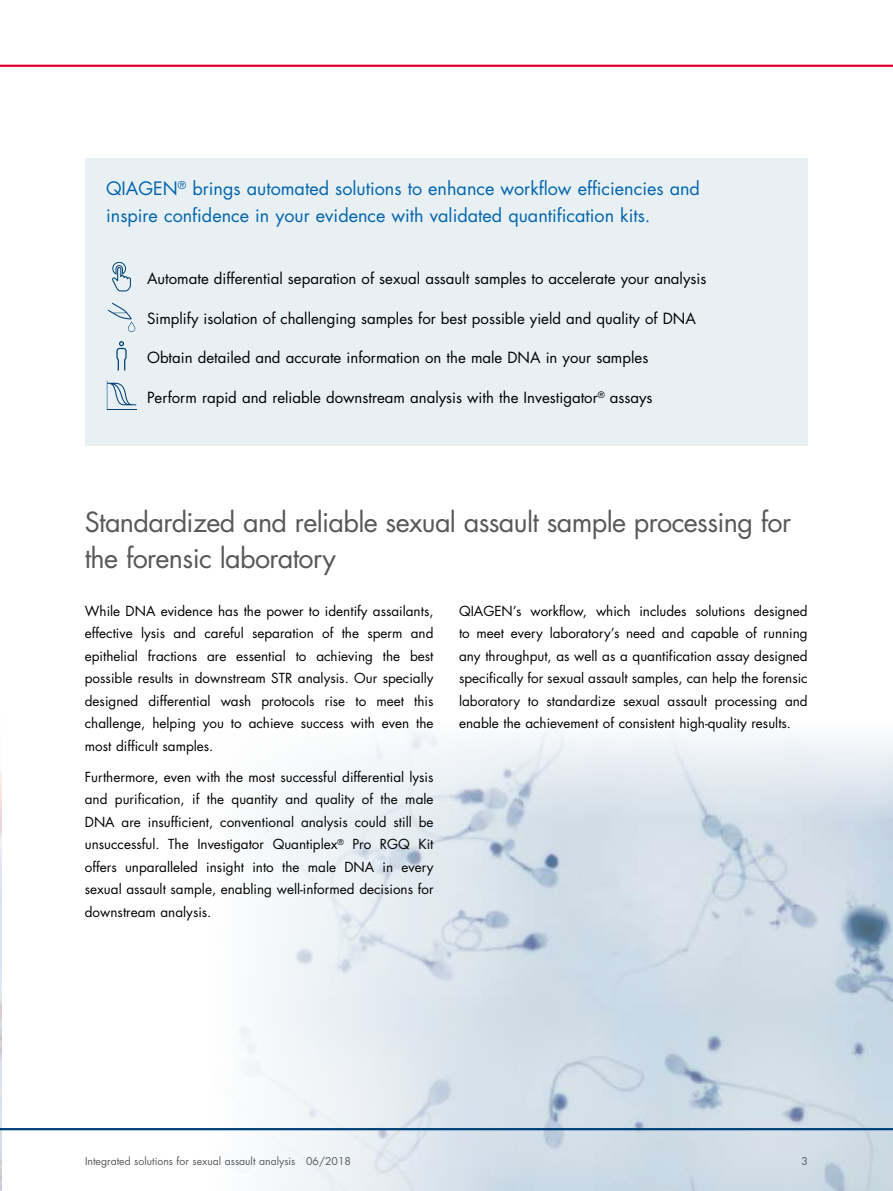
<style>
.page{position:relative;width:893px;height:1191px;background:#fff}
.page>*{position:absolute;margin:0;border:0;box-sizing:border-box;transform-origin:0 0}
.t1{font:27px/36px "Futura Std";letter-spacing:-.025em;color:#58585a}
.t2{font:18px/27px "Futura Std";color:#0064ad}
.t3{font:15px "Futura Std";color:#000}
.t4{font:13.5px/22.5px "Futura Std";color:#000;text-align:justify}
.t5{font:10.5px "Futura Std";color:#58585a}
</style>
<div class="page">
<img style="left:525px;top:820px;width:368px;height:371px">
<svg style="left:525px;top:726px;width:368px;height:94px"></svg>
<svg style="left:209px;top:731px;width:316px;height:460px"></svg>
<img style="left:0;top:920px;width:1px;height:271px">
<hr style="left:0;top:65px;width:893px;height:2px;background:#e20030">
<hr style="left:0;top:1128px;width:893px;height:2px;background:#004178">
<div style="left:85px;top:159px;width:723px;height:287px;background:#e8f0f4"></div>
<svg style="left:112px;top:262px;width:19px;height:29px"></svg>
<svg style="left:108px;top:303px;width:27px;height:29px"></svg>
<svg style="left:116px;top:341px;width:11px;height:29px"></svg>
<svg style="left:107px;top:381px;width:29px;height:29px"></svg>
<h2 class="t2" style="left:106px;top:175px;width:595px">QIAGEN<sup>®</sup> brings automated solutions to enhance workflow efficiencies and inspire confidence in your evidence with validated quantification kits.</h2>
<p class="t3" style="left:147px;top:269px;width:561px">Automate differential separation of sexual assault samples to accelerate your analysis</p>
<p class="t3" style="left:147px;top:308px;width:550px">Simplify isolation of challenging samples for best possible yield and quality of DNA</p>
<p class="t3" style="left:147px;top:348px;width:503px">Obtain detailed and accurate information on the male DNA in your samples</p>
<p class="t3" style="left:147px;top:387px;width:507px">Perform rapid and reliable downstream analysis with the Investigator<sup>®</sup> assays</p>
<h1 class="t1" style="left:85px;top:504px;width:708px">Standardized and reliable sexual assault sample processing for the forensic laboratory</h1>
<p class="t4" style="left:85px;top:599px;width:350px">While DNA evidence has the power to identify assailants, effective lysis and careful separation of the sperm and epithelial fractions are essential to achieving the best possible results in downstream STR analysis. Our specially designed differential wash protocols rise to meet this challenge, helping you to achieve success with even the most difficult samples.</p>
<p class="t4" style="left:85px;top:765px;width:350px">Furthermore, even with the most successful differential lysis and purification, if the quantity and quality of the male DNA are insufficient, conventional analysis could still be unsuccessful. The Investigator Quantiplex<sup>®</sup> Pro RGQ Kit offers unparalleled insight into the male DNA in every sexual assault sample, enabling well-informed decisions for downstream analysis.</p>
<p class="t4" style="left:459px;top:599px;width:350px">QIAGEN’s workflow, which includes solutions designed to meet every laboratory’s need and capable of running any throughput, as well as a quantification assay designed specifically for sexual assault samples, can help the forensic laboratory to standardize sexual assault processing and enable the achievement of consistent high-quality results.</p>
<p class="t5" style="left:85px;top:1154px;width:267px">Integrated solutions for sexual assault analysis 06/2018</p>
<p class="t5" style="left:801px;top:1154px;width:8px">3</p>
</div>
